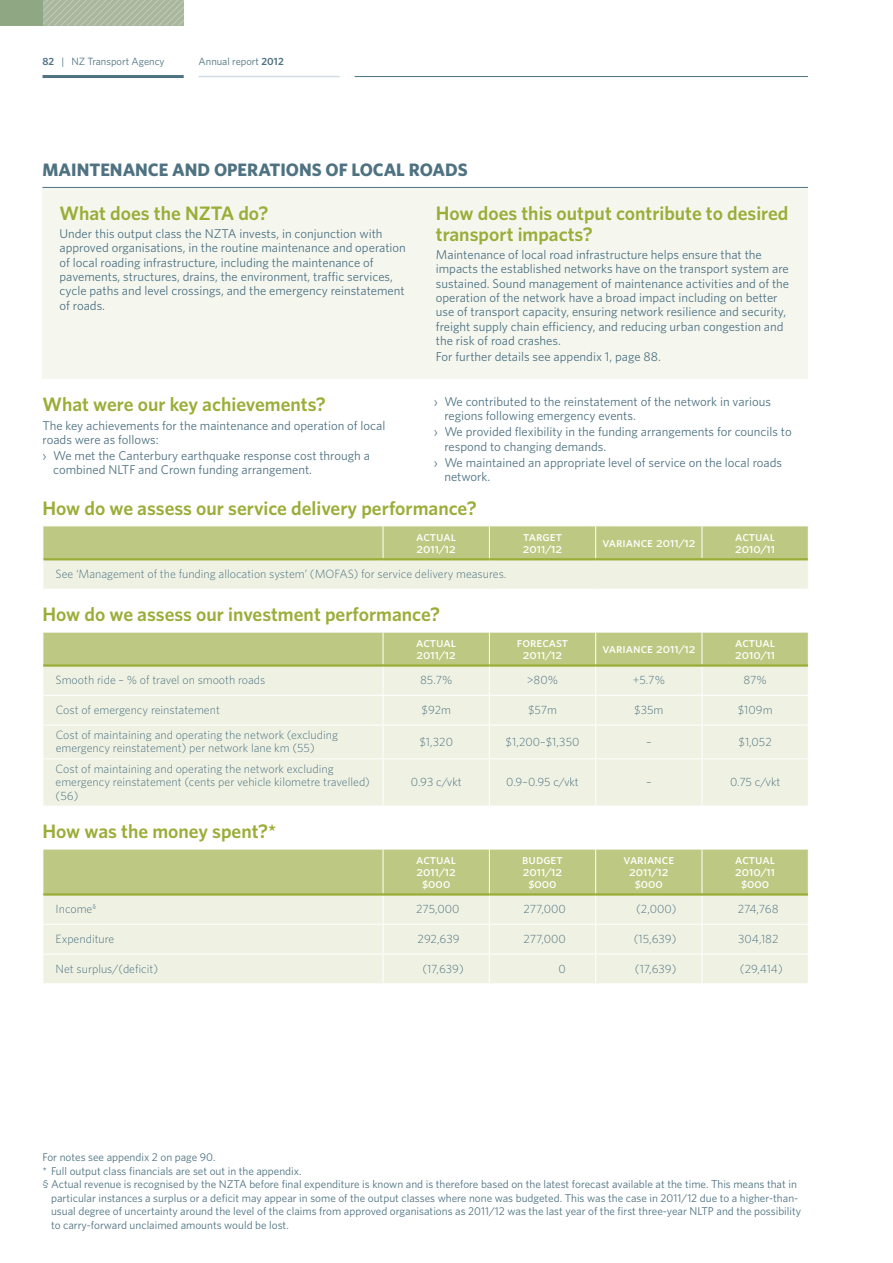
<style>
.page{position:relative;width:893px;height:1263px;background:#fff}
.page>*{position:absolute;margin:0;border:0;box-sizing:border-box;transform-origin:0 0}
.t1{font:600 19.5px/21px "Whitney";color:#9aad37}
.t2{font:700 18px "Whitney";color:#4e7282}
.t3{font:13.5px/12px "Whitney Medium SC";color:#fff}
.t4{font:12.75px/14.2px "Whitney";color:#4e7282}
.t5{font:300 12px/13.5px "Whitney";color:#4e7282}
.t6{font:11.25px "Whitney";color:#4e7282}
.t7{font:10.5px "Whitney";color:#4e7282}
.s1{font-weight:600}
</style>
<div class="page">
<hr style="left:43px;top:75px;width:141px;height:3px;background:#4e7282">
<hr style="left:355px;top:76px;width:453px;height:1px;background:#4e7282">
<hr style="left:199px;top:76px;width:141px;height:1px;background:#d0dce3">
<svg style="left:43px;top:0;width:141px;height:26px;background:#aebca2"></svg>
<div style="left:0;top:0;width:43px;height:26px;background:#90a784"></div>
<div style="left:43px;top:187px;width:765px;height:191px;background:#f5f7ef"></div>
<hr style="left:43px;top:187px;width:765px;height:1px;background:#4e7282">
<div style="left:44px;top:526px;width:764px;height:32px;background:#bdc982"></div>
<div style="left:43px;top:559px;width:765px;height:30px;background:#eff2e3"></div>
<hr style="left:383px;top:526px;width:1px;height:32px;background:#fff">
<hr style="left:489px;top:526px;width:1px;height:32px;background:#fff">
<hr style="left:595px;top:526px;width:1px;height:32px;background:#fff">
<hr style="left:702px;top:526px;width:1px;height:32px;background:#fff">
<hr style="left:43px;top:558px;width:340px;height:2px;background:#9aad37">
<hr style="left:383px;top:558px;width:106px;height:2px;background:#9aad37">
<hr style="left:489px;top:558px;width:107px;height:2px;background:#9aad37">
<hr style="left:596px;top:558px;width:106px;height:2px;background:#9aad37">
<hr style="left:702px;top:558px;width:106px;height:2px;background:#9aad37">
<hr style="left:43px;top:559px;width:1px;height:30px;background:#fff">
<div style="left:44px;top:726px;width:764px;height:80px;background:#eff2e3"></div>
<hr style="left:383px;top:725px;width:1px;height:33px;background:#fff">
<hr style="left:489px;top:725px;width:1px;height:33px;background:#fff">
<hr style="left:595px;top:725px;width:1px;height:33px;background:#fff">
<hr style="left:702px;top:725px;width:1px;height:33px;background:#fff">
<hr style="left:43px;top:758px;width:340px;height:1px;background:#fff">
<hr style="left:383px;top:758px;width:106px;height:1px;background:#fff">
<hr style="left:383px;top:759px;width:1px;height:47px;background:#fff">
<hr style="left:489px;top:758px;width:107px;height:1px;background:#fff">
<hr style="left:489px;top:759px;width:1px;height:47px;background:#fff">
<hr style="left:596px;top:758px;width:106px;height:1px;background:#fff">
<hr style="left:595px;top:759px;width:1px;height:47px;background:#fff">
<hr style="left:702px;top:758px;width:107px;height:1px;background:#fff">
<hr style="left:702px;top:759px;width:1px;height:47px;background:#fff">
<svg style="left:43px;top:633px;width:765px;height:92px;background:#dde4c1"></svg>
<hr style="left:43px;top:632px;width:1px;height:33px;background:#fff">
<hr style="left:43px;top:664px;width:340px;height:3px;background:#9aad37">
<hr style="left:383px;top:664px;width:106px;height:3px;background:#9aad37">
<hr style="left:489px;top:664px;width:107px;height:3px;background:#9aad37">
<hr style="left:596px;top:664px;width:106px;height:3px;background:#9aad37">
<hr style="left:702px;top:664px;width:106px;height:3px;background:#9aad37">
<svg style="left:43px;top:850px;width:765px;height:133px;background:#dee4c3"></svg>
<hr style="left:43px;top:849px;width:1px;height:45px;background:#fff">
<hr style="left:43px;top:893px;width:340px;height:3px;background:#9aad37">
<hr style="left:383px;top:893px;width:106px;height:3px;background:#9aad37">
<hr style="left:489px;top:893px;width:107px;height:3px;background:#9aad37">
<hr style="left:596px;top:893px;width:106px;height:3px;background:#9aad37">
<hr style="left:702px;top:893px;width:106px;height:3px;background:#9aad37">
<p class="t7" style="left:43px;top:54px;width:124px"><span class="s1">82</span> | NZ Transport Agency</p>
<p class="t7" style="left:199px;top:54px;width:87px">Annual report <span class="s1">2012</span></p>
<h2 class="t2" style="left:43px;top:158px;width:415px">MAINTENANCE AND OPERATIONS OF LOCAL ROADS</h2>
<h1 class="t1" style="left:60px;top:202px;width:210px">What does the NZTA do?</h1>
<p class="t4" style="left:60px;top:226px;width:348px">U nder this output class the NZTA invests, in conjunction with approved organisations, in the routine maintenance and operation of local roading infrastructure, including the maintenance of pavements, structures, drains, the environment, traffic services, cycle paths and level crossings, and the emergency reinstatement of roads.</p>
<h1 class="t1" style="left:436px;top:202px;width:354px">How does this output contribute to desired transport impacts?</h1>
<p class="t4" style="left:436px;top:247px;width:355px">Maintenance of local road infrastructure helps ensure that the impacts the established networks have on the transport system are sustained. Sound management of maintenance activities and of the operation of the network have a broad impact including on better use of transport capacity, ensuring network resilience and security, freight supply chain efficiency, and reducing urban congestion and the risk of road crashes.</p>
<p class="t4" style="left:436px;top:349px;width:227px">For further details see appendix 1, page 88.</p>
<p class="t4" style="left:444px;top:394px;width:328px;text-indent:-11px">› We contributed to the reinstatement of the network in various regions following emergency events.</p>
<p class="t4" style="left:444px;top:424px;width:349px;text-indent:-11px">› We provided flexibility in the funding arrangements for councils to respond to changing demands.</p>
<p class="t4" style="left:444px;top:455px;width:339px;text-indent:-11px">› We maintained an appropriate level of service on the local roads network.</p>
<h1 class="t1" style="left:43px;top:498px;width:436px">How do we assess our service delivery performance?</h1>
<p class="t3" style="left:416px;top:530px;width:41px">actual<br>2011/12</p>
<p class="t3" style="left:523px;top:530px;width:41px">target<br>2011/12</p>
<p class="t3" style="left:602px;top:536px;width:95px">variance 2011/12</p>
<p class="t3" style="left:735px;top:530px;width:42px">actual<br>2010/11</p>
<p class="t5" style="left:56px;top:567px;width:452px">See ‘Management of the funding allocation system’ (MOFAS) for service delivery measures.</p>
<h1 class="t1" style="left:43px;top:604px;width:399px">How do we assess our investment performance?</h1>
<p class="t3" style="left:416px;top:636px;width:41px">actual<br>2011/12</p>
<p class="t3" style="left:517px;top:636px;width:53px;text-align:center">forecast<br>2011/12</p>
<p class="t3" style="left:602px;top:642px;width:95px">variance 2011/12</p>
<p class="t3" style="left:735px;top:636px;width:42px">actual<br>2010/11</p>
<p class="t5" style="left:56px;top:673px;width:211px">Smooth ride – % of travel on smooth roads</p>
<p class="t5" style="left:420px;top:673px;width:34px">85.7%</p>
<p class="t5" style="left:527px;top:673px;width:33px">&gt;80%</p>
<p class="t5" style="left:633px;top:673px;width:34px">+5.7%</p>
<p class="t5" style="left:743px;top:673px;width:25px">87%</p>
<p class="t5" style="left:56px;top:703px;width:166px">Cost of emergency reinstatement</p>
<p class="t5" style="left:421px;top:703px;width:31px">$92m</p>
<p class="t5" style="left:528px;top:703px;width:30px">$57m</p>
<p class="t5" style="left:634px;top:703px;width:31px">$35m</p>
<p class="t5" style="left:738px;top:703px;width:36px">$109m</p>
<p class="t5" style="left:56px;top:728px;width:284px">Cost of maintaining and operating the network (excluding emergency reinstatement) per network lane km (55)</p>
<p class="t5" style="left:419px;top:734px;width:35px">$1,320</p>
<p class="t5" style="left:506px;top:734px;width:75px">$1,200–$1,350</p>
<p class="t5" style="left:646px;top:734px;width:7px">–</p>
<p class="t5" style="left:738px;top:734px;width:35px">$1,052</p>
<p class="t5" style="left:56px;top:761px;width:316px">Cost of maintaining and operating the network excluding emergency reinstatement (cents per vehicle kilometre travelled) (56)</p>
<h1 class="t1" style="left:43px;top:393px;width:285px">What were our key achievements?</h1>
<p class="t4" style="left:43px;top:418px;width:344px">The key achievements for the maintenance and operation of local roads were as follows:</p>
<p class="t4" style="left:53px;top:448px;width:318px;text-indent:-11px">› We met the Canterbury earthquake response cost through a combined NLTF and Crown funding arrangement.</p>
<p class="t5" style="left:411px;top:775px;width:52px">0.93 c/vkt</p>
<p class="t5" style="left:506px;top:775px;width:74px">0.9–0.95 c/vkt</p>
<p class="t5" style="left:646px;top:775px;width:7px">–</p>
<p class="t5" style="left:730px;top:775px;width:52px">0.75 c/vkt</p>
<h1 class="t1" style="left:43px;top:821px;width:235px">How was the money spent?*</h1>
<p class="t3" style="left:416px;top:853px;width:41px;text-align:center">actual<br>2011/12 $000</p>
<p class="t3" style="left:522px;top:853px;width:42px;text-align:center">budget<br>2011/12 $000</p>
<p class="t3" style="left:623px;top:853px;width:52px;text-align:center">variance<br>2011/12 $000</p>
<p class="t3" style="left:735px;top:853px;width:42px;text-align:center">actual<br>2010/11 $000</p>
<p class="t5" style="left:56px;top:902px;width:42px">Income<sup>§</sup></p>
<p class="t5" style="left:416px;top:902px;width:45px">275,000</p>
<p class="t5" style="left:523px;top:902px;width:44px">277,000</p>
<p class="t5" style="left:636px;top:902px;width:42px">(2,000)</p>
<p class="t5" style="left:738px;top:902px;width:42px">274,768</p>
<p class="t5" style="left:56px;top:931px;width:60px">Expenditure</p>
<p class="t5" style="left:418px;top:931px;width:44px">292,639</p>
<p class="t5" style="left:523px;top:931px;width:44px">277,000</p>
<p class="t5" style="left:634px;top:931px;width:44px">(15,639)</p>
<p class="t5" style="left:738px;top:931px;width:42px">304,182</p>
<p class="t5" style="left:56px;top:961px;width:104px">Net surplus/(deficit)</p>
<p class="t5" style="left:422px;top:961px;width:43px">(17,639)</p>
<p class="t5" style="left:559px;top:961px;width:9px">0</p>
<p class="t5" style="left:635px;top:961px;width:43px">(17,639)</p>
<p class="t5" style="left:740px;top:961px;width:44px">(29,414)</p>
<p class="t6" style="left:43px;top:1150px;width:174px">For notes see appendix 2 on page 90.</p>
<p class="t6" style="left:43px;top:1163px;width:261px">* Full output class financials are set out in the appendix.</p>
<p class="t6" style="left:43px;top:1177px;width:756px">§ Actual revenue is recognised by the NZTA before final expenditure is known and is therefore based on the latest forecast available at the time. This means that in</p>
<p class="t6" style="left:51px;top:1190px;width:749px">particular instances a surplus or a deficit may appear in some of the output classes where none was budgeted. This was the case in 2011/12 due to a higher-than-</p>
<p class="t6" style="left:51px;top:1204px;width:752px">usual degree of uncertainty around the level of the claims from approved organisations as 2011/12 was the last year of the first three-year NLTP and the possibility</p>
<p class="t6" style="left:51px;top:1217px;width:239px">to carry-forward unclaimed amounts would be lost.</p>
</div>
